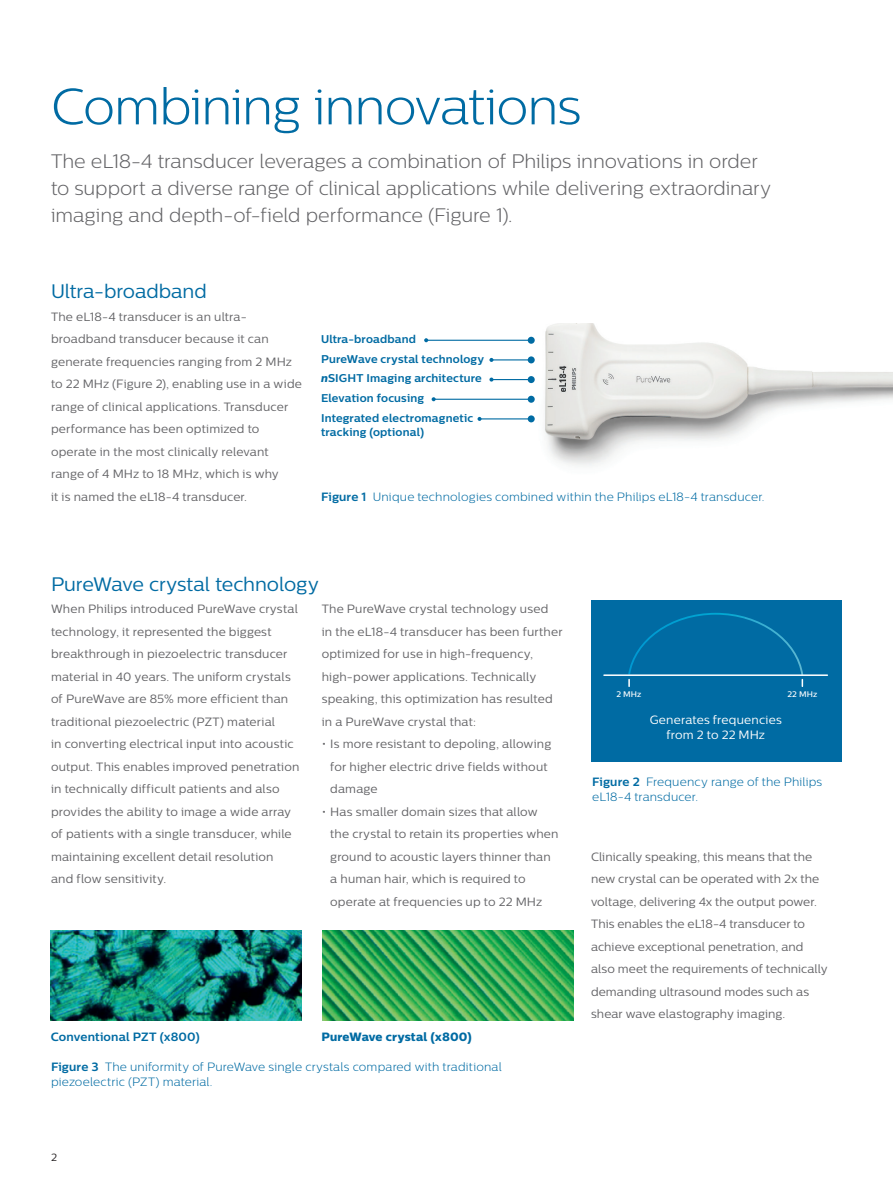
<style>
.page{position:relative;width:893px;height:1188px;background:#fff}
.page>*{position:absolute;margin:0;border:0;box-sizing:border-box;transform-origin:0 0}
.WP_Introduction_for{font:300 51px "Centrale Sans";letter-spacing:-.025em;color:#006ba3}
.WP_Introduction_13_p{font:300 19.5px/27px "Centrale Sans";letter-spacing:-.005em;color:#636366}
.WP_Body_heading_13_p{font:19.5px "Centrale Sans";letter-spacing:-.005em;color:#006ba3}
.WP_Body_copy_white_p{font:12px/22.5px "Centrale Sans";letter-spacing:.01em;color:#636366}
.WP_Caption_txt{font:300 12px/15px "Centrale Sans";letter-spacing:.015em;color:#006ba3}
._04_Caption_Head_8_1{font:12px "Centrale Sans";letter-spacing:.015em;color:#fff}
.WP_Caption_txt-2{font:700 12px "Centrale Sans";letter-spacing:.01em;color:#006ba3}
.WP_Caption_txt-3{font:12px "Centrale Sans X Bold";letter-spacing:.01em;color:#006ba3}
._04_Caption_Text_8_1{font:700 11.25px/13.5px "Centrale Sans";letter-spacing:.015em;color:#006ba3}
.t1{font:10.5px "Centrale Sans";color:#231f20}
._04_Caption_Head_8_1-2{font:500 8.1px "Centrale Sans";letter-spacing:.015em;color:#fff}
.s1{font-family:"Centrale Sans X Bold";font-weight:400;font-style:italic}
.s2{font-weight:700}
</style>
<div class="page">
<img style="left:322px;top:930px;width:251px;height:90px">
<img style="left:51px;top:930px;width:251px;height:90px">
<div style="left:591px;top:600px;width:251px;height:162px;background:#006ba3"></div>
<svg style="left:628px;top:613px;width:176px;height:73px"></svg>
<hr style="left:604px;top:674px;width:223px;height:2px;background:#fff">
<img style="left:519px;top:323px;width:374px;height:143px">
<hr style="left:426px;top:340px;width:104px;height:1px;background:#006ba3">
<div style="left:528px;top:337px;width:7px;height:7px;background:#006ba3;border-radius:50%"></div>
<svg style="left:424px;top:338px;width:4px;height:4px"></svg>
<hr style="left:491px;top:379px;width:39px;height:1px;background:#006ba3">
<div style="left:528px;top:376px;width:7px;height:7px;background:#006ba3;border-radius:50%"></div>
<svg style="left:489px;top:378px;width:4px;height:4px"></svg>
<hr style="left:491px;top:359px;width:39px;height:1px;background:#006ba3">
<div style="left:528px;top:356px;width:7px;height:7px;background:#006ba3;border-radius:50%"></div>
<svg style="left:489px;top:358px;width:4px;height:4px"></svg>
<hr style="left:435px;top:399px;width:95px;height:1px;background:#006ba3">
<div style="left:528px;top:396px;width:7px;height:7px;background:#006ba3;border-radius:50%"></div>
<svg style="left:432px;top:397px;width:4px;height:4px"></svg>
<hr style="left:481px;top:418px;width:48px;height:1px;background:#006ba3">
<div style="left:528px;top:415px;width:7px;height:7px;background:#006ba3;border-radius:50%"></div>
<svg style="left:477px;top:417px;width:5px;height:4px"></svg>
<p class="WP_Introduction_for" style="left:51px;top:78px;width:532px">Combining innovations</p>
<p class="WP_Introduction_13_p" style="left:51px;top:147px;width:722px">The eL18-4 transducer leverages a combination of Philips innovations in order to support a diverse range of clinical applications while delivering extraordinary imaging and depth-of-field performance (Figure 1).</p>
<p class="WP_Body_heading_13_p" style="left:51px;top:280px;width:157px">Ultra-broadband</p>
<p class="WP_Body_copy_white_p" style="left:51px;top:305px;width:252px">The eL18-4 transducer is an ultra&shy;broadband transducer because it can generate frequencies ranging from 2 MHz to 22 MHz (Figure 2), enabling use in a wide range of clinical applications. Transducer performance has been optimized to operate in the most clinically relevant range of 4 MHz to 18 MHz, which is why<br>it is named the eL18-4 transducer.</p>
<p class="_04_Caption_Text_8_1" style="left:321px;top:332px;width:96px">Ultra-broadband</p>
<p class="_04_Caption_Text_8_1" style="left:321px;top:352px;width:165px">PureWave crystal technology</p>
<p class="_04_Caption_Text_8_1" style="left:321px;top:372px;width:162px"><span class="s1">n</span>SIGHT Imaging architecture</p>
<p class="_04_Caption_Text_8_1" style="left:321px;top:391px;width:104px">Elevation focusing</p>
<p class="_04_Caption_Text_8_1" style="left:321px;top:411px;width:154px">Integrated electromagnetic tracking (optional)</p>
<p class="WP_Caption_txt" style="left:321px;top:489px;width:445px"><span class="s2">Figure 1</span> Unique technologies combined within the Philips eL18-4 transducer.</p>
<p class="WP_Body_heading_13_p" style="left:51px;top:573px;width:269px">PureWave crystal technology</p>
<p class="WP_Body_copy_white_p" style="left:51px;top:598px;width:250px">When Philips introduced PureWave crystal technology, it represented the biggest breakthrough in piezoelectric transducer material in 40 years. The uniform crystals of PureWave are 85% more efficient than traditional piezoelectric (PZT) material<br>in converting electrical input into acoustic output. This enables improved penetration in technically difficult patients and also provides the ability to image a wide array of patients with a single transducer, while maintaining excellent detail resolution<br>and flow sensitivity.</p>
<p class="WP_Body_copy_white_p" style="left:322px;top:598px;width:242px">The PureWave crystal technology used<br>in the eL18-4 transducer has been further optimized for use in high-frequency, high-power applications. Technically speaking, this optimization has resulted in a PureWave crystal that:</p>
<p class="WP_Body_copy_white_p" style="left:330px;top:733px;width:223px;text-indent:-9px">• Is more resistant to depoling, allowing for higher electric drive fields without damage</p>
<p class="WP_Body_copy_white_p" style="left:330px;top:800px;width:230px;text-indent:-9px">• Has smaller domain sizes that allow the crystal to retain its properties when ground to acoustic layers thinner than a human hair, which is required to operate at frequencies up to 22 MHz</p>
<p class="WP_Caption_txt-2" style="left:51px;top:1029px;width:150px">Conventional PZT (x800)</p>
<p class="WP_Caption_txt-3" style="left:321px;top:1029px;width:152px">PureWave crystal (x800)</p>
<p class="WP_Caption_txt" style="left:51px;top:1059px;width:452px"><span class="s2">Figure 3</span> The uniformity of PureWave single crystals compared with traditional piezoelectric (PZT) material.</p>
<p class="t1" style="left:51px;top:1151px;width:7px">2</p>
<p class="_04_Caption_Head_8_1-2" style="left:616px;top:690px;width:27px">2 MHz</p>
<p class="_04_Caption_Head_8_1-2" style="left:787px;top:690px;width:31px">22 MHz</p>
<p class="_04_Caption_Head_8_1" style="left:650px;top:713px;width:134px">Generates frequencies</p>
<p class="_04_Caption_Head_8_1" style="left:666px;top:728px;width:100px">from 2 to 22 MHz</p>
<p class="WP_Caption_txt" style="left:592px;top:774px;width:232px"><span class="s2">Figure 2</span> Frequency range of the Philips eL18-4 transducer.</p>
<p class="WP_Body_copy_white_p" style="left:591px;top:845px;width:238px">Clinically speaking, this means that the new crystal can be operated with 2x the voltage, delivering 4x the output power.<br>This enables the eL18-4 transducer to achieve exceptional penetration, and also meet the requirements of technically demanding ultrasound modes such as shear wave elastography imaging.</p>
</div>
